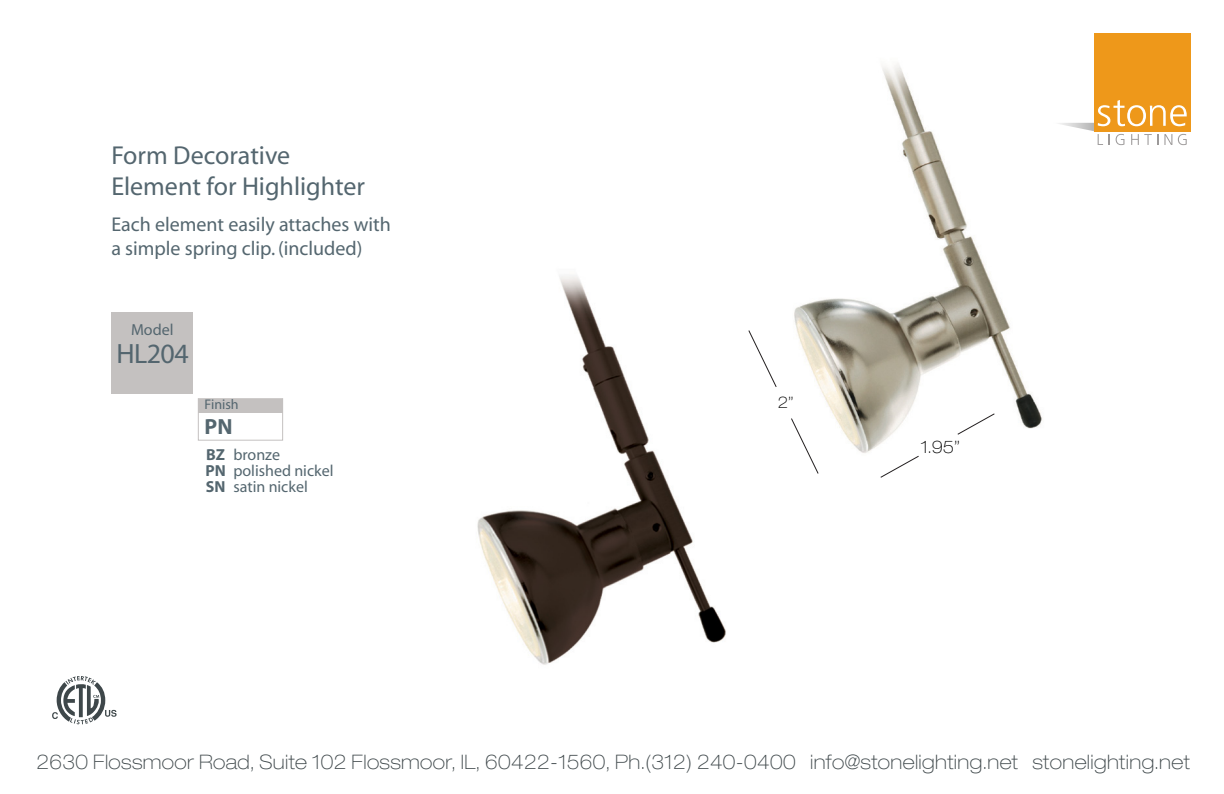
<style>
.page{position:relative;width:1224px;height:794px;background:#fff}
.page>*{position:absolute;margin:0;border:0;box-sizing:border-box;transform-origin:0 0}
.t1{font:28px "Myriad";letter-spacing:-.02em;color:#54666f}
.t2{font:26px/31.2px "Myriad";color:#54666f}
.t3{font:700 22px "Myriad";color:#54666f}
.t4{font:100 expanded 20px "Helvetica Neue LT Std";letter-spacing:.02em;color:#3e474a}
.t5{font:20px/24px "Myriad";color:#54666f}
.t6{font:100 expanded 17.2px "Helvetica Neue LT Std";color:#000}
.t7{font:16px/16px "Myriad";color:#54666f}
.t8{font:700 16px/16px "Myriad";color:#54666f;text-align:justify}
.t9{font:100 expanded 15.8px "Helvetica Neue LT Std";color:#000}
.t10{font:14px "Myriad";color:#54666f}
</style>
<div class="page">
<img style="left:477px;top:275px;width:249px;height:390px">
<div style="left:1095px;top:33px;width:96px;height:98px;background:#ee981a"></div>
<svg style="left:1095px;top:100px;width:96px;height:45px"></svg>
<svg style="left:52px;top:676px;width:65px;height:48px"></svg>
<div style="left:198px;top:398px;width:85px;height:43px;border:1px solid #c4c1c0"></div>
<div style="left:198px;top:399px;width:85px;height:14px;background:#c4c1c0"></div>
<div style="left:111px;top:312px;width:82px;height:81px;background:#c4c1c0"></div>
<img style="left:669px;top:52px;width:426px;height:445px">
<svg style="left:957px;top:413px;width:38px;height:22px"></svg>
<svg style="left:880px;top:455px;width:39px;height:23px"></svg>
<svg style="left:748px;top:330px;width:29px;height:58px"></svg>
<svg style="left:791px;top:418px;width:28px;height:56px"></svg>
<h2 class="t2" style="left:111px;top:141px;width:255px">Form Decorative<br>Element for Highlighter</h2>
<p class="t5" style="left:111px;top:214px;width:281px">Each element easily attaches with a simple spring clip. (included)</p>
<p class="t7" style="left:131px;top:322px;width:44px">Model</p>
<h1 class="t1" style="left:116px;top:340px;width:74px">HL204</h1>
<p class="t10" style="left:205px;top:398px;width:36px">Finish</p>
<p class="t3" style="left:205px;top:415px;width:29px">PN</p>
<p class="t8" style="left:206px;top:447px;width:22px">BZ PN SN</p>
<p class="t7" style="left:233px;top:447px;width:102px">bronze polished nickel satin nickel</p>
<p class="t9" style="left:778px;top:393px;width:17px">2”</p>
<p class="t6" style="left:921px;top:436px;width:41px">1.95”</p>
<p class="t4" style="left:37px;top:749px;width:1155px">2630 Flossmoor Road, Suite 102 Flossmoor, IL, 60422-1560, Ph.(312) 240-0400 info@stonelighting.net stonelighting.net</p>
</div>
